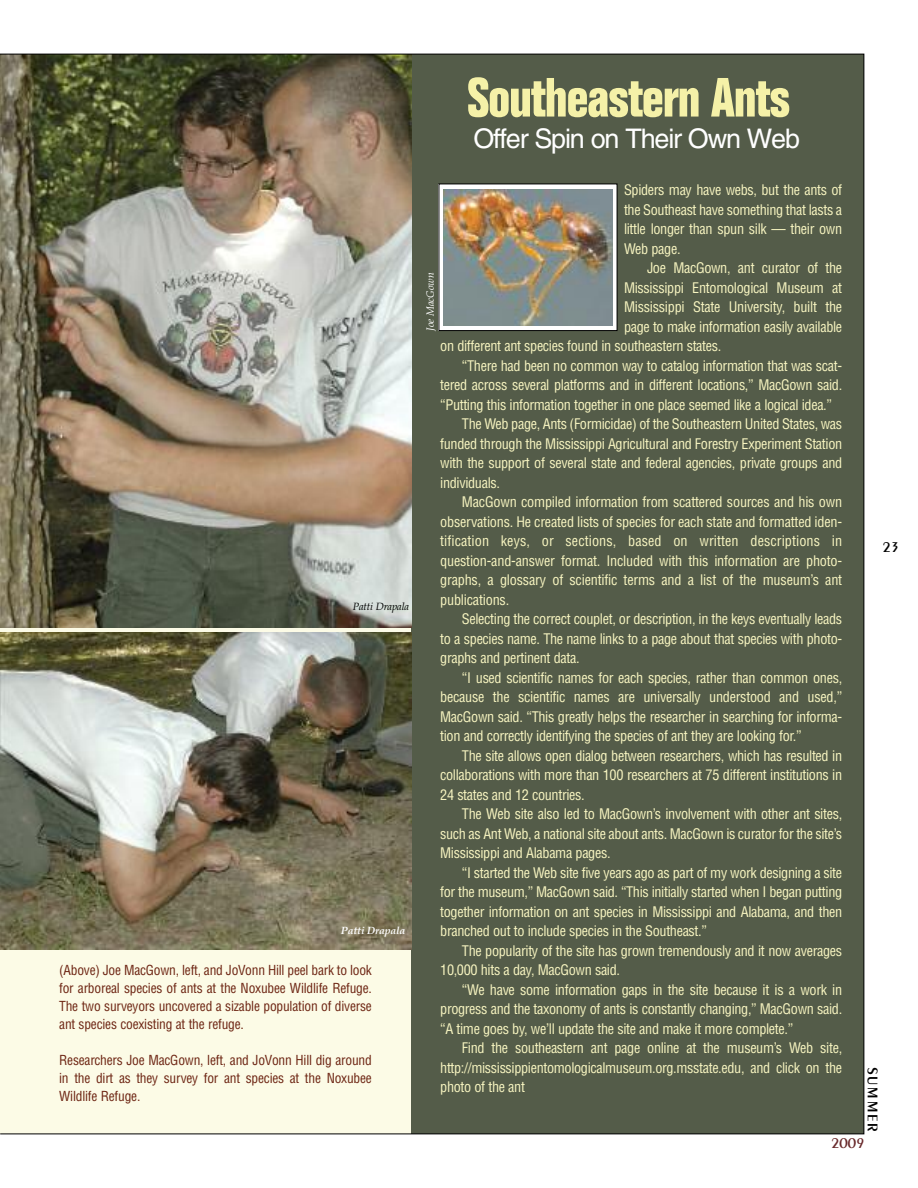
<style>
.page{position:relative;width:918px;height:1188px;background:#fff}
.page>*{position:absolute;margin:0;border:0;box-sizing:border-box;transform-origin:0 0}
.t1{font:700 condensed 54px "Folio Std";letter-spacing:-.02em;color:#f5f1a8}
.t2{font:27px "Helvetica LT Std";letter-spacing:-.045em;color:#fff}
.t3{font:600 15px "Peignot LT Std";letter-spacing:.11em;color:#000}
.t4{font:600 15px "Peignot LT Std";color:#692a2c}
.t5{font:condensed 14.25px/19.5px "Helvetica LT Std";letter-spacing:-.025em;color:#f8f5c1;text-align:justify}
.t6{font:condensed 14.25px "Helvetica LT Std";letter-spacing:.005em;color:#f8f5c1}
.t7{font:condensed 13.5px/18px "Helvetica LT Std";letter-spacing:-.015em;color:#6d2513;text-align:justify}
.t8{font:italic 10.5px "Palatino LT Std";letter-spacing:-.015em;color:#000}
.t9{font:italic 700 10.5px "Palatino LT Std";letter-spacing:-.015em;color:#fff}
.t10{font:italic 10.5px "Palatino LT Std";letter-spacing:-.015em;color:#fff}
</style>
<div class="page">
<div style="left:0;top:54px;width:412px;height:1080px;background:#fcfbe6"></div>
<div style="left:412px;top:54px;width:452px;height:1080px;background:#545c49"></div>
<img style="left:2px;top:56px;width:410px;height:572px">
<img style="left:2px;top:632px;width:410px;height:318px">
<div style="left:439px;top:184px;width:178px;height:147px;background:#fff"></div>
<img style="left:443px;top:189px;width:170px;height:137px">
<p class="t8" style="left:353px;top:602px;width:58px">Patti Drapala</p>
<p class="t9" style="left:341px;top:926px;width:66px">Patti Drapala</p>
<p class="t7" style="left:59px;top:962px;width:314px">(Above) Joe MacGown, left, and JoVonn Hill peel bark to look for arboreal species of ants at the Noxubee Wildlife Refuge.<br>The two surveyors uncovered a sizable population of diverse ant species coexisting at the refuge.</p>
<p class="t7" style="left:59px;top:1052px;width:314px">Researchers Joe MacGown, left, and JoVonn Hill dig around in the dirt as they survey for ant species at the Noxubee Wildlife Refuge.</p>
<h1 class="t1" style="left:467px;top:78px;width:325px">Southeastern Ants</h1>
<h2 class="t2" style="left:473px;top:128px;width:328px">Offer Spin on Their Own Web</h2>
<p class="t5" style="left:624px;top:182px;width:220px">Spiders may have webs, but the ants of the Southeast have something that lasts a little longer than spun silk — their own Web page.</p>
<p class="t5" style="left:647px;top:260px;width:197px">Joe MacGown, ant curator of the</p>
<p class="t5" style="left:624px;top:279px;width:220px">Mississippi Entomological Museum at</p>
<p class="t5" style="left:624px;top:299px;width:220px">Mississippi State University, built the</p>
<p class="t5" style="left:624px;top:318px;width:220px">page to make information easily available</p>
<p class="t5" style="left:440px;top:338px;width:283px">on different ant species found in southeastern states.</p>
<p class="t5" style="left:462px;top:357px;width:382px">“There had been no common way to catalog information that was scat-</p>
<p class="t5" style="left:440px;top:377px;width:403px">tered across several platforms and in different locations,” MacGown said.</p>
<p class="t5" style="left:440px;top:396px;width:393px">“Putting this information together in one place seemed like a logical idea.”</p>
<p class="t5" style="left:462px;top:416px;width:382px">The Web page, Ants (Formicidae) of the Southeastern United States, was</p>
<p class="t5" style="left:440px;top:435px;width:403px">funded through the Mississippi Agricultural and Forestry Experiment Station</p>
<p class="t5" style="left:440px;top:455px;width:403px">with the support of several state and federal agencies, private groups and</p>
<p class="t5" style="left:440px;top:474px;width:61px">individuals.</p>
<p class="t5" style="left:462px;top:494px;width:382px">MacGown compiled information from scattered sources and his own</p>
<p class="t5" style="left:440px;top:513px;width:404px">observations. He created lists of species for each state and formatted iden-</p>
<p class="t6" style="left:440px;top:536px;width:403px">tification keys, or sections, based on written descriptions in</p>
<p class="t5" style="left:440px;top:552px;width:404px">question-and-answer format. Included with this information are photo-</p>
<p class="t5" style="left:440px;top:572px;width:403px">graphs, a glossary of scientific terms and a list of the museum’s ant</p>
<p class="t5" style="left:440px;top:591px;width:71px">publications.</p>
<p class="t5" style="left:462px;top:611px;width:382px">Selecting the correct couplet, or description, in the keys eventually leads</p>
<p class="t5" style="left:440px;top:630px;width:404px">to a species name. The name links to a page about that species with photo-</p>
<p class="t5" style="left:440px;top:650px;width:141px">graphs and pertinent data.</p>
<p class="t5" style="left:462px;top:669px;width:382px">“I used scientific names for each species, rather than common ones,</p>
<p class="t5" style="left:440px;top:689px;width:403px">because the scientific names are universally understood and used,”</p>
<p class="t5" style="left:440px;top:708px;width:404px">MacGown said. “This greatly helps the researcher in searching for informa-</p>
<p class="t5" style="left:440px;top:728px;width:363px">tion and correctly identifying the species of ant they are looking for.”</p>
<p class="t5" style="left:462px;top:747px;width:382px">The site allows open dialog between researchers, which has resulted in</p>
<p class="t5" style="left:440px;top:767px;width:403px">collaborations with more than 100 researchers at 75 different institutions in</p>
<p class="t5" style="left:440px;top:786px;width:146px">24 states and 12 countries.</p>
<p class="t5" style="left:462px;top:806px;width:382px">The Web site also led to MacGown’s involvement with other ant sites,</p>
<p class="t5" style="left:440px;top:825px;width:404px">such as Ant Web, a national site about ants. MacGown is curator for the site’s</p>
<p class="t5" style="left:440px;top:845px;width:172px">Mississippi and Alabama pages.</p>
<p class="t5" style="left:462px;top:864px;width:382px">“I started the Web site five years ago as part of my work designing a site</p>
<p class="t5" style="left:440px;top:884px;width:403px">for the museum,” MacGown said. “This initially started when I began putting</p>
<p class="t5" style="left:440px;top:903px;width:403px">together information on ant species in Mississippi and Alabama, and then</p>
<p class="t5" style="left:440px;top:923px;width:268px">branched out to include species in the Southeast.”</p>
<p class="t5" style="left:462px;top:942px;width:382px">The popularity of the site has grown tremendously and it now averages</p>
<p class="t5" style="left:440px;top:962px;width:181px">10,000 hits a day, MacGown said.</p>
<p class="t5" style="left:462px;top:981px;width:382px">“We have some information gaps in the site because it is a work in</p>
<p class="t5" style="left:440px;top:1001px;width:404px">progress and the taxonomy of ants is constantly changing,” MacGown said.</p>
<p class="t5" style="left:440px;top:1020px;width:355px">“A time goes by, we’ll update the site and make it more complete.”</p>
<p class="t5" style="left:462px;top:1040px;width:382px">Find the southeastern ant page online at the museum’s Web site,</p>
<p class="t5" style="left:440px;top:1059px;width:404px">http://mississippientomologicalmuseum.org.msstate.edu, and click on the</p>
<p class="t5" style="left:440px;top:1079px;width:86px">photo of the ant</p>
<p class="t10" style="left:426px;top:331px;width:60px;rotate:-90deg">Joe MacGown</p>
<p class="t3" style="left:883px;top:541px;width:18px">23</p>
<p class="t3" style="left:879px;top:1067px;width:66px;rotate:90deg">SUMMER</p>
<p class="t4" style="left:831px;top:1138px;width:35px">2009</p>
</div>
